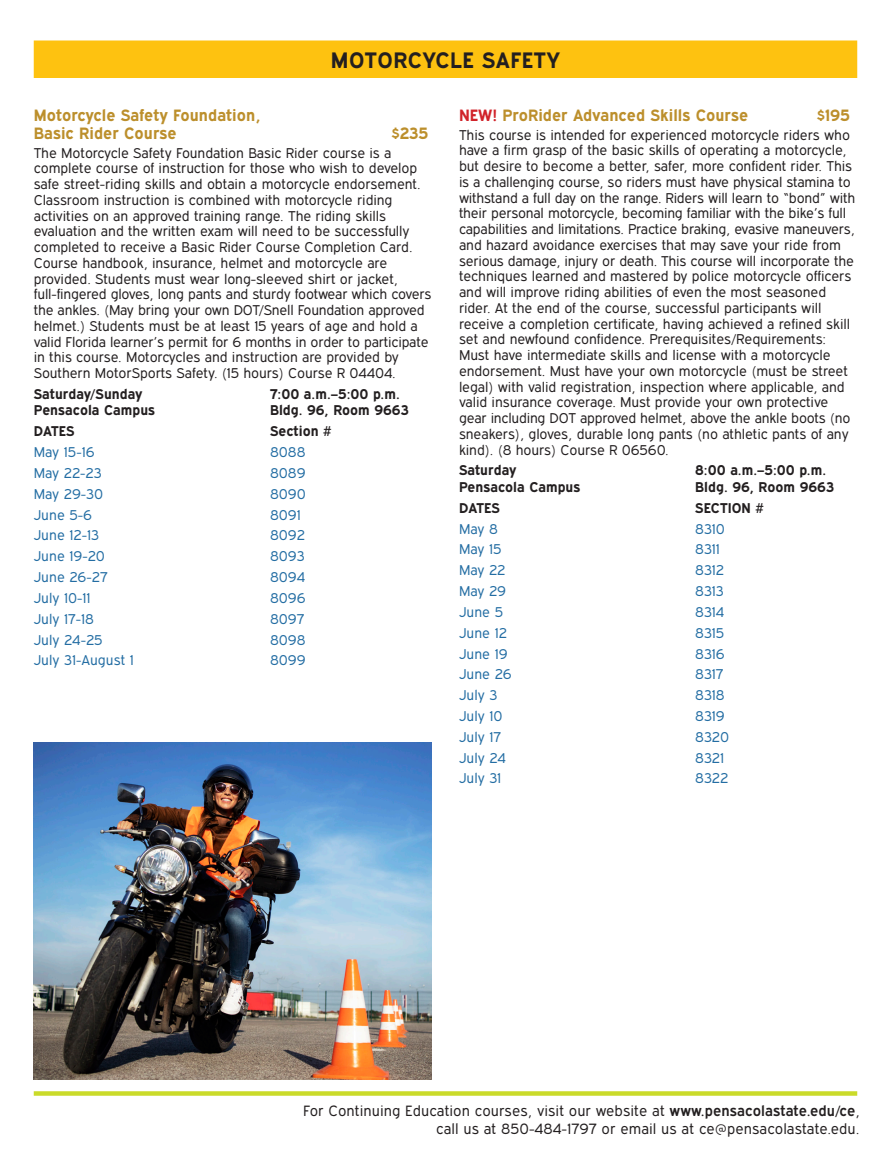
<style>
.page{position:relative;width:891px;height:1161px;background:#fff}
.page>*{position:absolute;margin:0;border:0;box-sizing:border-box;transform-origin:0 0}
.Section_Name_motorcy{font:700 22.5px "Expressway Rg";letter-spacing:.02em;color:#231f20}
.Class{font:700 16.5px/18px "Expressway Rg";color:#bc8f2c}
.t1{font:15px/18px "Expressway Bk";color:#231f20;text-align:right}
.Class_Description{font:14.25px/15.8px "Expressway Bk";letter-spacing:-.01em;color:#231f20}
.Day_Time_Section{font:14.25px "Expressway Bk";color:#236da3}
.Day_Time_Section-2{font:700 14.25px "Expressway Rg";color:#231f20}
.s1{color:#d1232a}
.s2{font-family:"Expressway Sb"}
</style>
<div class="page">
<div style="left:34px;top:1091px;width:823px;height:5px;background:#cadb2a"></div>
<div style="left:34px;top:40px;width:823px;height:38px;background:#fec210"></div>
<img style="left:34px;top:742px;width:398px;height:338px">
<p class="Section_Name_motorcy" style="left:331px;top:46px;width:231px">MOTORCYCLE SAFETY</p>
<p class="Class" style="left:34px;top:105px;width:228px">Motorcycle Safety Foundation,<br>Basic Rider Course</p>
<p class="Class" style="left:392px;top:123px;width:38px">$235</p>
<p class="Class_Description" style="left:34px;top:145px;width:399px">The Motorcycle Safety Foundation Basic Rider course is a complete course of instruction for those who wish to develop safe street-riding skills and obtain a motorcycle endorsement.<br>Classroom instruction is combined with motorcycle riding activities on an approved training range. The riding skills evaluation and the written exam will need to be successfully completed to receive a Basic Rider Course Completion Card.<br>Course handbook, insurance, helmet and motorcycle are provided. Students must wear long-sleeved shirt or jacket, full-fingered gloves, long pants and sturdy footwear which covers the ankles. (May bring your own DOT/Snell Foundation approved helmet.) Students must be at least 15 years of age and hold a valid Florida learner’s permit for 6 months in order to participate in this course. Motorcycles and instruction are provided by Southern MotorSports Safety. (15 hours) Course R 04404.</p>
<p class="Day_Time_Section-2" style="left:34px;top:386px;width:110px">Saturday/Sunday</p>
<p class="Day_Time_Section-2" style="left:270px;top:386px;width:131px">7:00 a.m.–5:00 p.m.</p>
<p class="Day_Time_Section-2" style="left:34px;top:402px;width:123px">Pensacola Campus</p>
<p class="Day_Time_Section-2" style="left:270px;top:402px;width:140px">Bldg. 96, Room 9663</p>
<p class="Day_Time_Section-2" style="left:34px;top:423px;width:42px">DATES</p>
<p class="Day_Time_Section-2" style="left:270px;top:423px;width:63px">Section #</p>
<p class="Day_Time_Section" style="left:34px;top:444px;width:62px">May 15-16</p>
<p class="Day_Time_Section" style="left:270px;top:444px;width:37px">8088</p>
<p class="Day_Time_Section" style="left:34px;top:465px;width:69px">May 22-23</p>
<p class="Day_Time_Section" style="left:270px;top:465px;width:37px">8089</p>
<p class="Day_Time_Section" style="left:34px;top:486px;width:71px">May 29-30</p>
<p class="Day_Time_Section" style="left:270px;top:486px;width:37px">8090</p>
<p class="Day_Time_Section" style="left:34px;top:506px;width:60px">June 5-6</p>
<p class="Day_Time_Section" style="left:270px;top:506px;width:32px">8091</p>
<p class="Day_Time_Section" style="left:34px;top:527px;width:67px">June 12-13</p>
<p class="Day_Time_Section" style="left:270px;top:527px;width:37px">8092</p>
<p class="Day_Time_Section" style="left:34px;top:548px;width:73px">June 19-20</p>
<p class="Day_Time_Section" style="left:270px;top:548px;width:36px">8093</p>
<p class="Day_Time_Section" style="left:34px;top:569px;width:75px">June 26-27</p>
<p class="Day_Time_Section" style="left:270px;top:569px;width:37px">8094</p>
<p class="Day_Time_Section" style="left:34px;top:590px;width:58px">July 10-11</p>
<p class="Day_Time_Section" style="left:270px;top:590px;width:37px">8096</p>
<p class="Day_Time_Section" style="left:34px;top:611px;width:62px">July 17-18</p>
<p class="Day_Time_Section" style="left:270px;top:611px;width:36px">8097</p>
<p class="Day_Time_Section" style="left:34px;top:631px;width:70px">July 24-25</p>
<p class="Day_Time_Section" style="left:270px;top:631px;width:37px">8098</p>
<p class="Day_Time_Section" style="left:34px;top:652px;width:102px">July 31-August 1</p>
<p class="Day_Time_Section" style="left:270px;top:652px;width:37px">8099</p>
<p class="Class" style="left:459px;top:105px;width:291px"><span class="s1">NEW!</span> ProRider Advanced Skills Course</p>
<p class="Class" style="left:817px;top:105px;width:35px">$195</p>
<p class="Class_Description" style="left:459px;top:127px;width:398px">This course is intended for experienced motorcycle riders who have a firm grasp of the basic skills of operating a motorcycle, but desire to become a better, safer, more confident rider. This is a challenging course, so riders must have physical stamina to withstand a full day on the range. Riders will learn to “bond” with their personal motorcycle, becoming familiar with the bike’s full capabilities and limitations. Practice braking, evasive maneuvers, and hazard avoidance exercises that may save your ride from serious damage, injury or death. This course will incorporate the techniques learned and mastered by police motorcycle officers and will improve riding abilities of even the most seasoned rider. At the end of the course, successful participants will receive a completion certificate, having achieved a refined skill set and newfound confidence. Prerequisites/Requirements:<br>Must have intermediate skills and license with a motorcycle endorsement. Must have your own motorcycle (must be street legal) with valid registration, inspection where applicable, and valid insurance coverage. Must provide your own protective gear including DOT approved helmet, above the ankle boots (no sneakers), gloves, durable long pants (no athletic pants of any kind). (8 hours) Course R 06560.</p>
<p class="Day_Time_Section-2" style="left:459px;top:462px;width:59px">Saturday</p>
<p class="Day_Time_Section-2" style="left:695px;top:462px;width:132px">8:00 a.m.–5:00 p.m.</p>
<p class="Day_Time_Section-2" style="left:459px;top:479px;width:123px">Pensacola Campus</p>
<p class="Day_Time_Section-2" style="left:695px;top:479px;width:140px">Bldg. 96, Room 9663</p>
<p class="Day_Time_Section-2" style="left:459px;top:499px;width:42px">DATES</p>
<p class="Day_Time_Section-2" style="left:695px;top:499px;width:70px">SECTION #</p>
<p class="Day_Time_Section" style="left:459px;top:520px;width:40px">May 8</p>
<p class="Day_Time_Section" style="left:695px;top:520px;width:31px">8310</p>
<p class="Day_Time_Section" style="left:459px;top:541px;width:44px">May 15</p>
<p class="Day_Time_Section" style="left:695px;top:541px;width:26px">8311</p>
<p class="Day_Time_Section" style="left:459px;top:562px;width:48px">May 22</p>
<p class="Day_Time_Section" style="left:695px;top:562px;width:30px">8312</p>
<p class="Day_Time_Section" style="left:459px;top:583px;width:49px">May 29</p>
<p class="Day_Time_Section" style="left:695px;top:583px;width:30px">8313</p>
<p class="Day_Time_Section" style="left:459px;top:604px;width:46px">June 5</p>
<p class="Day_Time_Section" style="left:695px;top:604px;width:31px">8314</p>
<p class="Day_Time_Section" style="left:459px;top:625px;width:49px">June 12</p>
<p class="Day_Time_Section" style="left:695px;top:625px;width:31px">8315</p>
<p class="Day_Time_Section" style="left:459px;top:645px;width:50px">June 19</p>
<p class="Day_Time_Section" style="left:695px;top:645px;width:31px">8316</p>
<p class="Day_Time_Section" style="left:459px;top:666px;width:54px">June 26</p>
<p class="Day_Time_Section" style="left:695px;top:666px;width:30px">8317</p>
<p class="Day_Time_Section" style="left:459px;top:687px;width:40px">July 3</p>
<p class="Day_Time_Section" style="left:695px;top:687px;width:31px">8318</p>
<p class="Day_Time_Section" style="left:459px;top:708px;width:45px">July 10</p>
<p class="Day_Time_Section" style="left:695px;top:708px;width:31px">8319</p>
<p class="Day_Time_Section" style="left:459px;top:729px;width:44px">July 17</p>
<p class="Day_Time_Section" style="left:695px;top:729px;width:36px">8320</p>
<p class="Day_Time_Section" style="left:459px;top:750px;width:48px">July 24</p>
<p class="Day_Time_Section" style="left:695px;top:750px;width:30px">8321</p>
<p class="Day_Time_Section" style="left:459px;top:770px;width:44px">July 31</p>
<p class="Day_Time_Section" style="left:695px;top:770px;width:35px">8322</p>
<p class="t1" style="left:303px;top:1102px;width:558px">For Continuing Education courses, visit our website at <span class="s2">www.pensacolastate.edu/ce</span>, call us at 850-484-1797 or email us at ce@pensacolastate.edu.</p>
</div>
